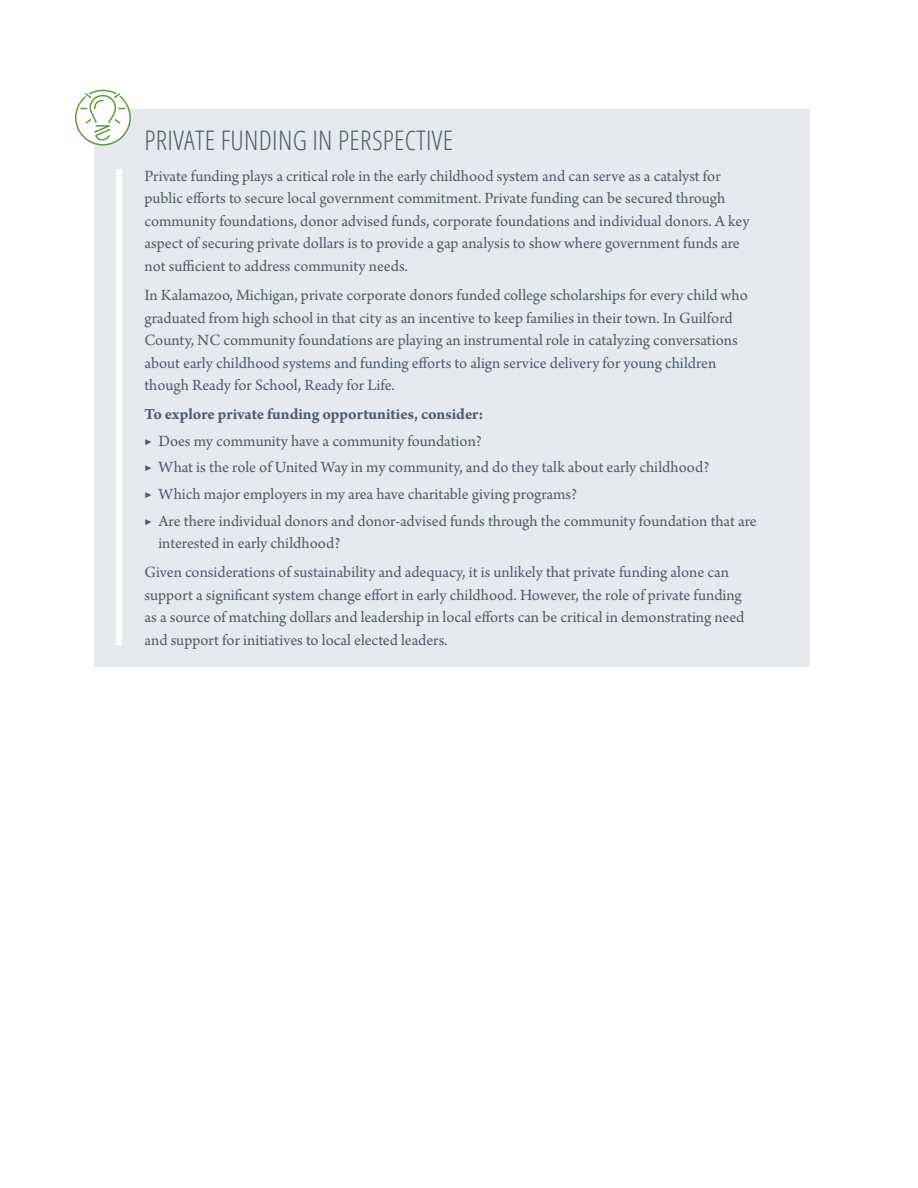
<style>
.page{position:relative;width:918px;height:1188px;background:#fff}
.page>*{position:absolute;margin:0;border:0;box-sizing:border-box;transform-origin:0 0}
.t1{font:300 condensed 27px "Open Sans";letter-spacing:.01em;color:#4d5c6c}
.t2{font:16.5px/22.5px "Arno Pro";color:#4d5c6c}
.t3{font:700 16.5px "Arno Pro";color:#4d5c6c}
</style>
<div class="page">
<div style="left:94px;top:109px;width:716px;height:557px;background:#e6e9ee"></div>
<svg style="left:75px;top:89px;width:55px;height:57px"></svg>
<div style="left:116px;top:170px;width:6px;height:475px;background:#fff"></div>
<h1 class="t1" style="left:144px;top:121px;width:310px">PRIVATE FUNDING IN PERSPECTIVE</h1>
<p class="t2" style="left:144px;top:165px;width:607px">Private funding plays a critical role in the early childhood system and can serve as a catalyst for public efforts to secure local government commitment. Private funding can be secured through community foundations, donor advised funds, corporate foundations and individual donors. A key aspect of securing private dollars is to provide a gap analysis to show where government funds are not sufficient to address community needs.</p>
<p class="t2" style="left:144px;top:285px;width:605px">In Kalamazoo, Michigan, private corporate donors funded college scholarships for every child who graduated from high school in that city as an incentive to keep families in their town. In Guilford County, NC community foundations are playing an instrumental role in catalyzing conversations about early childhood systems and funding efforts to align service delivery for young children though Ready for School, Ready for Life.</p>
<p class="t3" style="left:144px;top:405px;width:341px">To explore private funding opportunities, consider:</p>
<p class="t2" style="left:144px;top:429px;width:614px;line-height:26.5px">▶ Does my community have a community foundation?<br>▶ What is the role of United Way in my community, and do they talk about early childhood?<br>▶ Which major employers in my area have charitable giving programs?<br>▶ Are there individual donors and donor-advised funds through the community foundation that are</p>
<p class="t2" style="left:144px;top:529px;width:586px;line-height:29.2px;text-indent:14px">interested in early childhood?<br>Given considerations of sustainability and adequacy, it is unlikely that private funding alone can</p>
<p class="t2" style="left:144px;top:584px;width:602px">support a significant system change effort in early childhood. However, the role of private funding as a source of matching dollars and leadership in local efforts can be critical in demonstrating need and support for initiatives to local elected leaders.</p>
</div>
